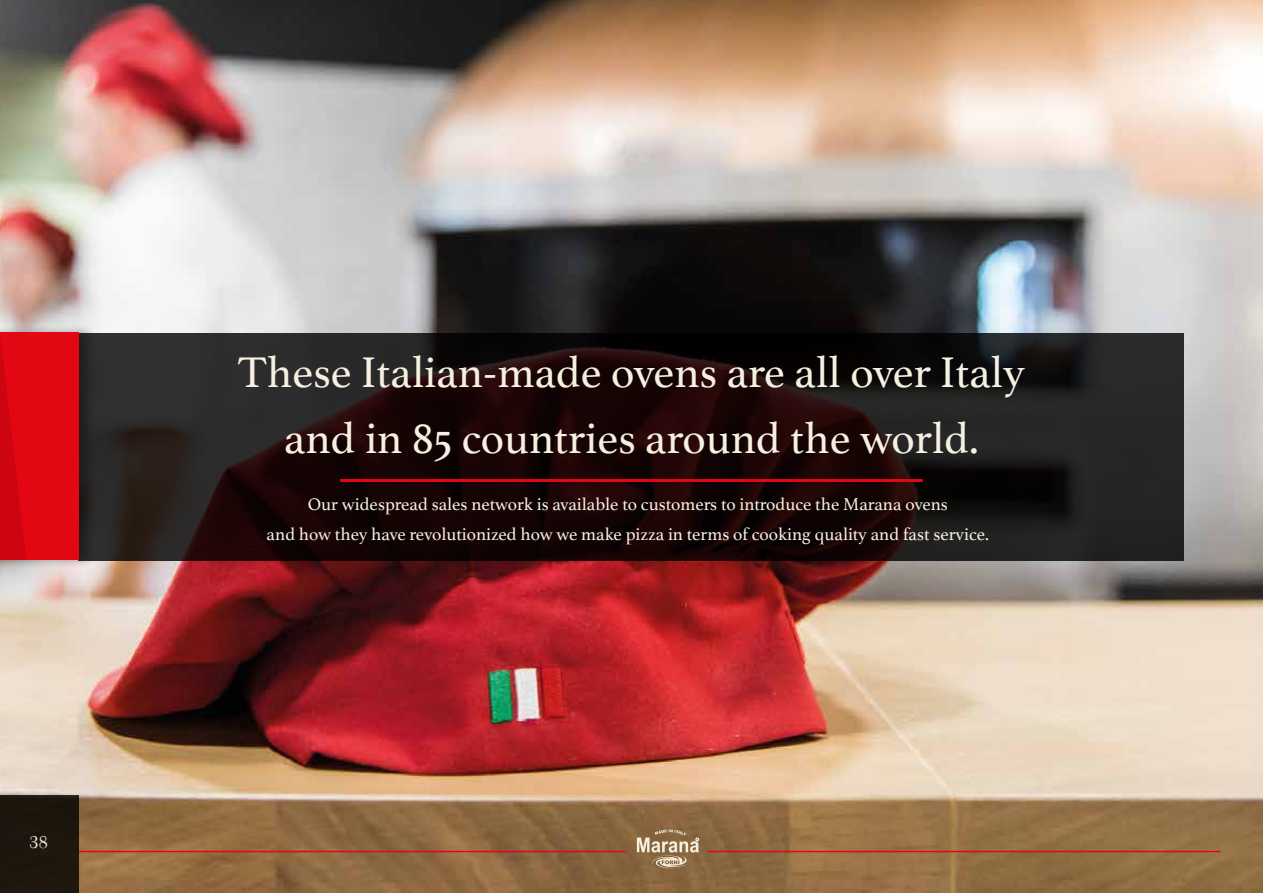
<style>
.page{position:relative;width:1263px;height:893px;background:#fff}
.page>*{position:absolute;margin:0;border:0;box-sizing:border-box;transform-origin:0 0}
.t1{font:45px/66px "Athelas";color:#f5f0e0;text-align:center}
.t2{font:18px/30px "Athelas";color:#f5f0e0;text-align:center}
.t3{font:18px "Britannic T Ligh";color:#f5f0e0}
</style>
<div class="page">
<img style="left:0;top:0;width:1263px;height:893px">
<div style="left:0;top:795px;width:79px;height:98px;background:#1d160d"></div>
<svg style="left:96px;top:333px;width:1088px;height:227px;background:#1c1212"></svg>
<div style="left:0;top:324px;width:96px;height:245px;background:#000;opacity:.3"></div>
<div style="left:0;top:333px;width:79px;height:227px;background:#e30613"></div>
<svg style="left:0;top:337px;width:26px;height:223px"></svg>
<hr style="left:340px;top:479px;width:583px;height:3px;background:#e30613">
<svg style="left:637px;top:829px;width:62px;height:39px;background:#a48969"></svg>
<hr style="left:708px;top:851px;width:512px;height:1px;background:#e30613">
<hr style="left:79px;top:851px;width:547px;height:1px;background:#e30613">
<p class="t3" style="left:30px;top:833px;width:20px">38</p>
<h1 class="t1" style="left:238px;top:338px;width:789px">These Italian-made ovens are all over Italy and in 85 countries around the world.</h1>
<p class="t2" style="left:267px;top:489px;width:724px">Our widespread sales network is available to customers to introduce the Marana ovens<br>and how they have revolutionized how we make pizza in terms of cooking quality and fast service.</p>
</div>
